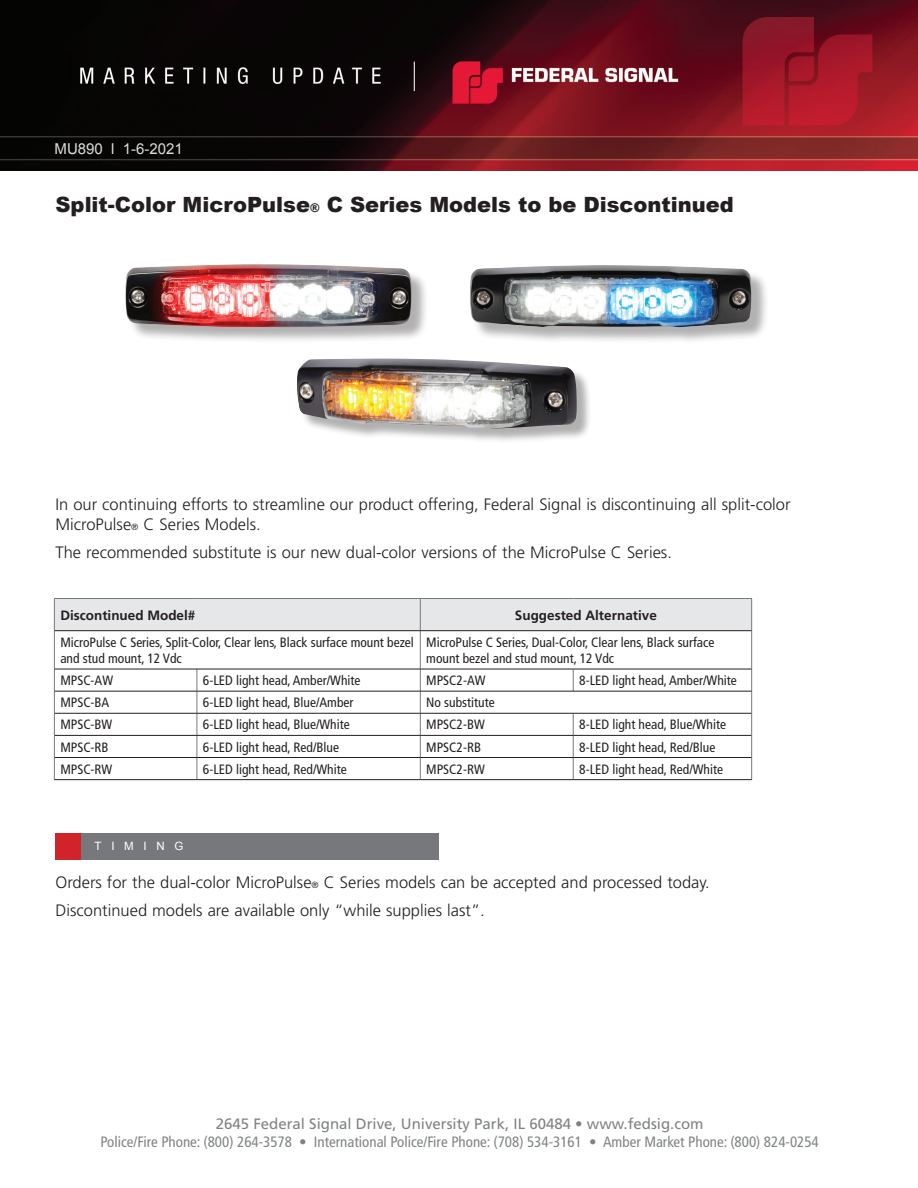
<style>
.page{position:relative;width:918px;height:1188px;background:#fff}
.page>*{position:absolute;margin:0;border:0;box-sizing:border-box;transform-origin:0 0}
.t1{font:900 21px "Arial";color:#231f20}
.t2{font:300 16.5px/28.5px "Frutiger LT Std";color:#231f20}
.t3{font:condensed 15px "Frutiger LT Std";color:#808384}
.t4{font:15px "Frutiger LT Std";color:#808384}
.t5{font:15px "Arial";color:#dcdddf}
.t6{font:condensed 13.5px/16.2px "Frutiger LT Std";color:#231f20}
.t7{font:700 13.5px "Frutiger LT Std";color:#231f20}
.t8{font:11.55px "Arial";letter-spacing:.85em;color:#fff}
.s1{font-size:12px}
.s2{font-size:9px}
</style>
<div class="page">
<img style="left:0;top:0;width:918px;height:171px">
<div style="left:55px;top:599px;width:696px;height:31px;background:#e6e7e9"></div>
<hr style="left:54px;top:598px;width:143px;height:1px;background:#76787b">
<hr style="left:54px;top:599px;width:1px;height:32px;background:#76787b">
<hr style="left:197px;top:598px;width:223px;height:1px;background:#76787b">
<hr style="left:420px;top:598px;width:153px;height:1px;background:#76787b">
<hr style="left:420px;top:599px;width:1px;height:32px;background:#76787b">
<hr style="left:573px;top:598px;width:179px;height:1px;background:#76787b">
<hr style="left:751px;top:599px;width:1px;height:32px;background:#76787b">
<hr style="left:54px;top:631px;width:1px;height:38px;background:#76787b">
<hr style="left:420px;top:631px;width:1px;height:38px;background:#76787b">
<hr style="left:751px;top:631px;width:1px;height:38px;background:#76787b">
<svg style="left:573px;top:670px;width:1px;height:21px"></svg>
<svg style="left:54px;top:669px;width:1px;height:110px"></svg>
<svg style="left:197px;top:670px;width:1px;height:109px"></svg>
<svg style="left:420px;top:670px;width:1px;height:109px"></svg>
<svg style="left:573px;top:714px;width:1px;height:65px"></svg>
<svg style="left:751px;top:669px;width:1px;height:110px"></svg>
<hr style="left:55px;top:630px;width:142px;height:1px;background:#231f20">
<hr style="left:197px;top:630px;width:223px;height:1px;background:#231f20">
<hr style="left:420px;top:630px;width:153px;height:1px;background:#231f20">
<hr style="left:573px;top:630px;width:178px;height:1px;background:#231f20">
<hr style="left:55px;top:669px;width:142px;height:1px;background:#231f20">
<hr style="left:197px;top:669px;width:223px;height:1px;background:#231f20">
<hr style="left:420px;top:669px;width:153px;height:1px;background:#231f20">
<hr style="left:573px;top:669px;width:178px;height:1px;background:#231f20">
<hr style="left:55px;top:691px;width:142px;height:1px;background:#231f20">
<hr style="left:197px;top:691px;width:223px;height:1px;background:#231f20">
<hr style="left:420px;top:691px;width:153px;height:1px;background:#231f20">
<hr style="left:573px;top:691px;width:178px;height:1px;background:#231f20">
<hr style="left:55px;top:713px;width:142px;height:1px;background:#231f20">
<hr style="left:197px;top:713px;width:223px;height:1px;background:#231f20">
<hr style="left:420px;top:713px;width:153px;height:1px;background:#231f20">
<hr style="left:573px;top:713px;width:178px;height:1px;background:#231f20">
<hr style="left:55px;top:735px;width:142px;height:1px;background:#231f20">
<hr style="left:197px;top:735px;width:223px;height:1px;background:#231f20">
<hr style="left:420px;top:735px;width:153px;height:1px;background:#231f20">
<hr style="left:573px;top:735px;width:178px;height:1px;background:#231f20">
<hr style="left:55px;top:757px;width:142px;height:1px;background:#231f20">
<hr style="left:197px;top:757px;width:223px;height:1px;background:#231f20">
<hr style="left:420px;top:757px;width:153px;height:1px;background:#231f20">
<hr style="left:573px;top:757px;width:178px;height:1px;background:#231f20">
<hr style="left:54px;top:779px;width:143px;height:1px;background:#231f20">
<hr style="left:197px;top:779px;width:223px;height:1px;background:#231f20">
<hr style="left:420px;top:779px;width:153px;height:1px;background:#231f20">
<hr style="left:573px;top:779px;width:179px;height:1px;background:#231f20">
<div style="left:56px;top:833px;width:26px;height:27px;background:#d1232a"></div>
<div style="left:81px;top:833px;width:357px;height:27px;background:#76787b"></div>
<div style="left:299px;top:361px;width:293px;height:82px;background:#231f20;opacity:.35"></div>
<img style="left:297px;top:359px;width:280px;height:70px">
<div style="left:128px;top:266px;width:301px;height:78px;background:#231f20;opacity:.35"></div>
<img style="left:126px;top:264px;width:286px;height:63px">
<div style="left:472px;top:267px;width:297px;height:77px;background:#231f20;opacity:.35"></div>
<img style="left:470px;top:265px;width:282px;height:62px">
<p class="t5" style="left:55px;top:139px;width:130px">MU890 l 1-6-2021</p>
<h1 class="t1" style="left:56px;top:189px;width:680px">Split-Color MicroPulse<span class="s1">®</span> C Series Models to be Discontinued</h1>
<p class="t2" style="left:56px;top:494px;width:737px;line-height:19.8px">In our continuing efforts to streamline our product offering, Federal Signal is discontinuing all split-color<br>MicroPulse<span class="s2">®</span> C Series Models.</p>
<p class="t2" style="left:56px;top:538px;width:618px">The recommended substitute is our new dual-color versions of the MicroPulse C Series.</p>
<p class="t7" style="left:60px;top:607px;width:137px">Discontinued Model#</p>
<p class="t7" style="left:515px;top:607px;width:144px">Suggested Alternative</p>
<p class="t6" style="left:60px;top:634px;width:355px">MicroPulse C Series, Split-Color, Clear lens, Black surface mount bezel and stud mount, 12 Vdc</p>
<p class="t6" style="left:426px;top:634px;width:290px">MicroPulse C Series, Dual-Color, Clear lens, Black surface mount bezel and stud mount, 12 Vdc</p>
<p class="t6" style="left:60px;top:672px;width:54px">MPSC-AW</p>
<p class="t6" style="left:203px;top:672px;width:159px">6-LED light head, Amber/White</p>
<p class="t6" style="left:426px;top:672px;width:61px">MPSC2-AW</p>
<p class="t6" style="left:579px;top:672px;width:159px">8-LED light head, Amber/White</p>
<p class="t6" style="left:60px;top:695px;width:50px">MPSC-BA</p>
<p class="t6" style="left:203px;top:695px;width:152px">6-LED light head, Blue/Amber</p>
<p class="t6" style="left:426px;top:695px;width:70px">No substitute</p>
<p class="t6" style="left:60px;top:717px;width:53px">MPSC-BW</p>
<p class="t6" style="left:203px;top:717px;width:148px">6-LED light head, Blue/White</p>
<p class="t6" style="left:426px;top:717px;width:60px">MPSC2-BW</p>
<p class="t6" style="left:579px;top:717px;width:148px">8-LED light head, Blue/White</p>
<p class="t6" style="left:60px;top:739px;width:50px">MPSC-RB</p>
<p class="t6" style="left:203px;top:739px;width:138px">6-LED light head, Red/Blue</p>
<p class="t6" style="left:426px;top:739px;width:56px">MPSC2-RB</p>
<p class="t6" style="left:579px;top:739px;width:138px">8-LED light head, Red/Blue</p>
<p class="t6" style="left:60px;top:761px;width:53px">MPSC-RW</p>
<p class="t6" style="left:203px;top:761px;width:145px">6-LED light head, Red/White</p>
<p class="t6" style="left:426px;top:761px;width:60px">MPSC2-RW</p>
<p class="t6" style="left:579px;top:761px;width:145px">8-LED light head, Red/White</p>
<p class="t8" style="left:95px;top:838px;width:90px">TIMING</p>
<p class="t2" style="left:56px;top:868px;width:656px">Orders for the dual-color MicroPulse<span class="s2">®</span> C Series models can be accepted and processed today.<br>Discontinued models are available only “while supplies last”.</p>
<p class="t4" style="left:216px;top:1115px;width:489px">2645 Federal Signal Drive, University Park, IL 60484 • www.fedsig.com</p>
<p class="t3" style="left:101px;top:1134px;width:720px">Police/Fire Phone: (800) 264-3578 • International Police/Fire Phone: (708) 534-3161 • Amber Market Phone: (800) 824-0254</p>
</div>
